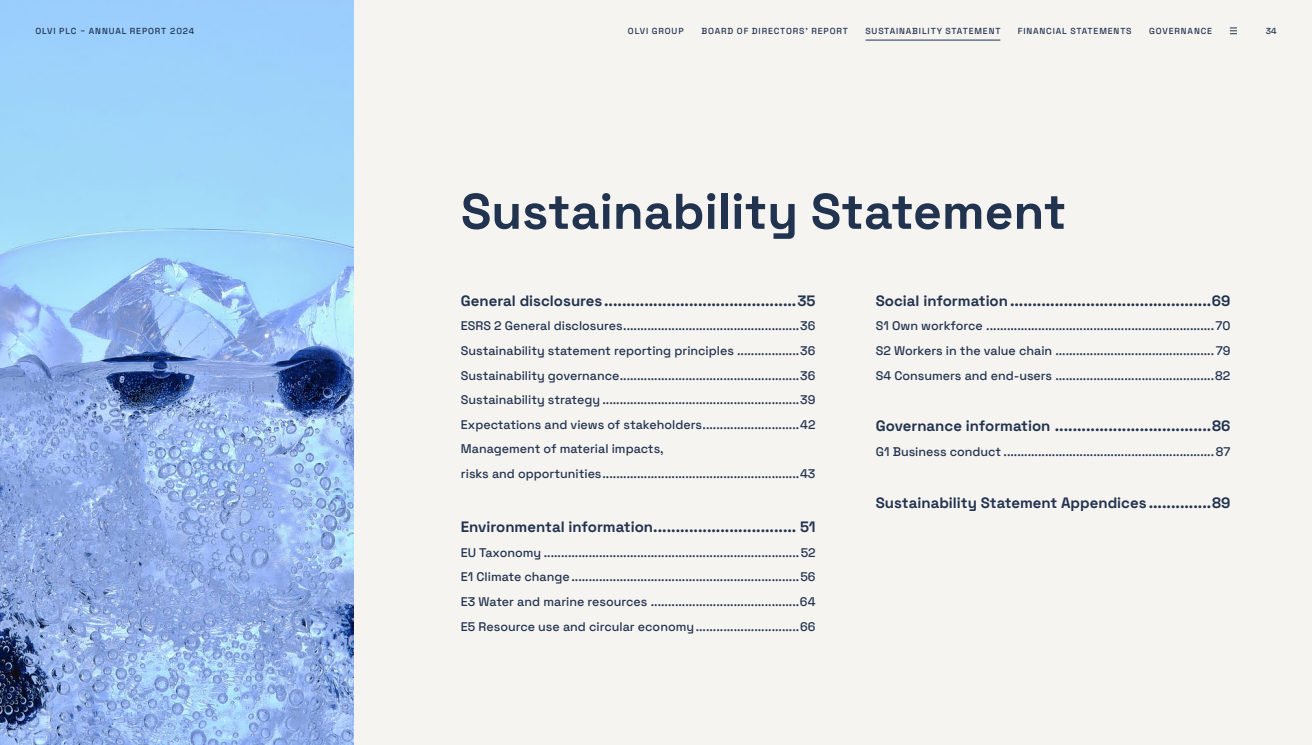
<style>
.page{position:relative;width:1312px;height:745px;background:#fff}
.page>*{position:absolute;margin:0;border:0;box-sizing:border-box;transform-origin:0 0}
.H0___Section_opening_page{font:700 50px "Space Grotesk";color:#22334f}
.Contents_section_openings_1{font:700 15px "Space Grotesk";color:#22334f}
.Contents_section_openings_2__level_1{font:500 12.5px "Space Grotesk";color:#22334f}
.t1{font:500 8.75px "Space Grotesk";letter-spacing:.1em;color:#22334f}
</style>
<div class="page">
<img style="left:0;top:0;width:354px;height:744px">
<div style="left:354px;top:0;width:957px;height:744px;background:#f5f4f1"></div>
<svg style="left:1229px;top:27px;width:7px;height:7px"></svg>
<hr style="left:865px;top:40px;width:135px;height:1px;background:#22334f">
<p class="t1" style="left:35px;top:24px;width:160px">OLVI PLC − ANNUAL REPORT 2024</p>
<p class="t1" style="left:628px;top:24px;width:57px">OLVI GROUP</p>
<p class="t1" style="left:701px;top:24px;width:148px">BOARD OF DIRECTORS’ REPORT</p>
<p class="t1" style="left:865px;top:24px;width:137px">SUSTAINABILITY STATEMENT</p>
<p class="t1" style="left:1017px;top:24px;width:115px">FINANCIAL STATEMENTS</p>
<p class="t1" style="left:1148px;top:24px;width:64px">GOVERNANCE</p>
<p class="t1" style="left:1265px;top:24px;width:12px">34</p>
<p class="H0___Section_opening_page" style="left:461px;top:172px;width:606px">Sustainability Statement</p>
<p class="Contents_section_openings_1" style="left:461px;top:288px;width:356px">General disclosures...........................................35</p>
<p class="Contents_section_openings_2__level_1" style="left:461px;top:316px;width:356px">ESRS 2 General disclosures...................................................36</p>
<p class="Contents_section_openings_2__level_1" style="left:461px;top:341px;width:356px">Sustainability statement reporting principles ..................36</p>
<p class="Contents_section_openings_2__level_1" style="left:461px;top:365px;width:356px">Sustainability governance....................................................36</p>
<p class="Contents_section_openings_2__level_1" style="left:461px;top:390px;width:356px">Sustainability strategy .........................................................39</p>
<p class="Contents_section_openings_2__level_1" style="left:461px;top:414px;width:356px">Expectations and views of stakeholders............................42</p>
<p class="Contents_section_openings_2__level_1" style="left:461px;top:439px;width:204px">Management of material impacts,</p>
<p class="Contents_section_openings_2__level_1" style="left:461px;top:463px;width:356px">risks and opportunities.........................................................43</p>
<p class="Contents_section_openings_1" style="left:461px;top:515px;width:356px">Environmental information................................ 51</p>
<p class="Contents_section_openings_2__level_1" style="left:461px;top:542px;width:356px">EU Taxonomy ..........................................................................52</p>
<p class="Contents_section_openings_2__level_1" style="left:461px;top:567px;width:356px">E1 Climate change..................................................................56</p>
<p class="Contents_section_openings_2__level_1" style="left:461px;top:591px;width:356px">E3 Water and marine resources ...........................................64</p>
<p class="Contents_section_openings_2__level_1" style="left:461px;top:616px;width:356px">E5 Resource use and circular economy..............................66</p>
<p class="Contents_section_openings_1" style="left:875px;top:288px;width:356px">Social information.............................................69</p>
<p class="Contents_section_openings_2__level_1" style="left:875px;top:316px;width:356px">S1 Own workforce ..................................................................70</p>
<p class="Contents_section_openings_2__level_1" style="left:875px;top:341px;width:356px">S2 Workers in the value chain ..............................................79</p>
<p class="Contents_section_openings_2__level_1" style="left:875px;top:365px;width:356px">S4 Consumers and end-users ..............................................82</p>
<p class="Contents_section_openings_1" style="left:875px;top:414px;width:356px">Governance information ...................................86</p>
<p class="Contents_section_openings_2__level_1" style="left:875px;top:441px;width:356px">G1 Business conduct .............................................................87</p>
<p class="Contents_section_openings_1" style="left:875px;top:490px;width:356px">Sustainability Statement Appendices ..............89</p>
</div>
